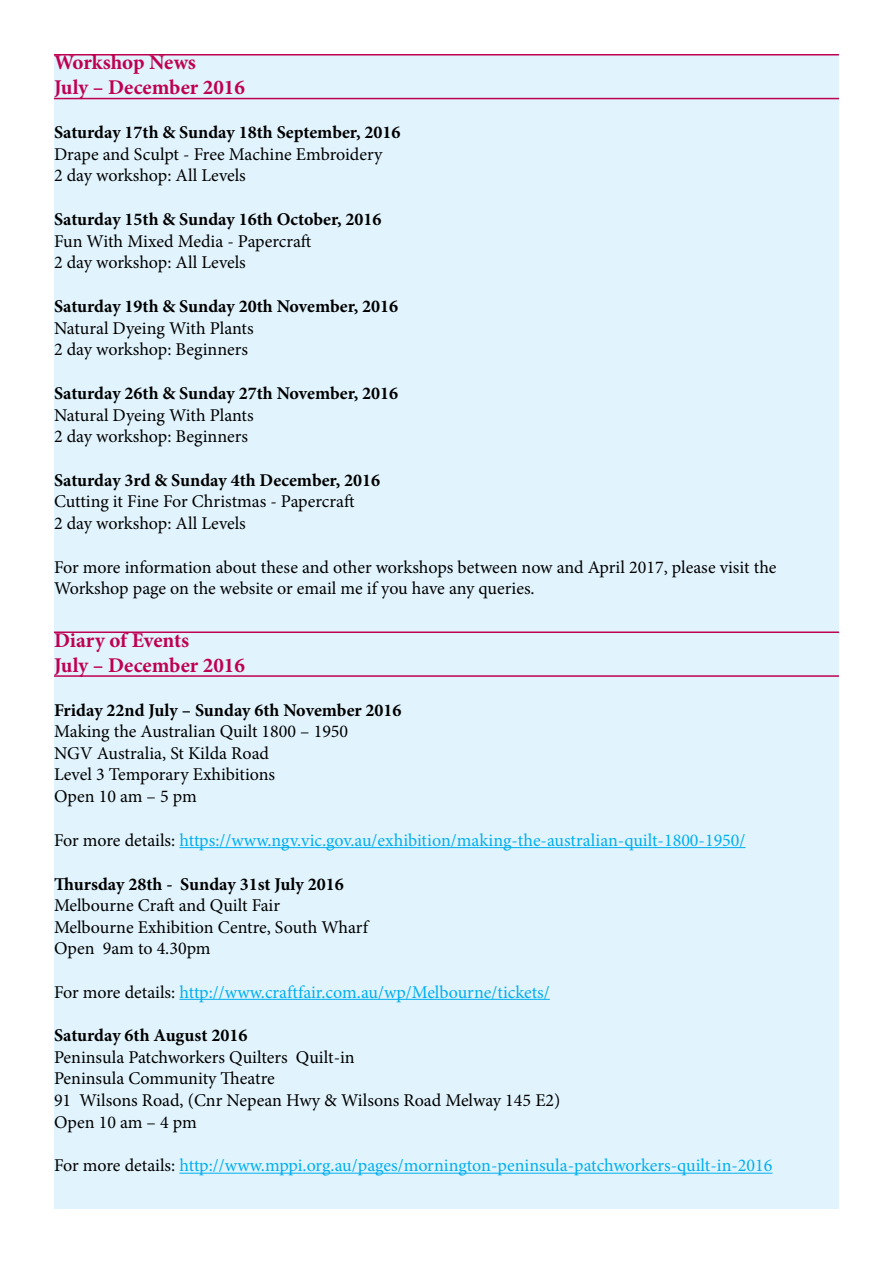
<style>
.page{position:relative;width:893px;height:1263px;background:#fff}
.page>*{position:absolute;margin:0;border:0;box-sizing:border-box;transform-origin:0 0}
.t1{font:700 21px/25.2px "Minion Pro";color:#bf0052}
.t2{font:18px/21.6px "Minion Pro";letter-spacing:-.005em;color:#000}
.t3{font:700 18px "Minion Pro";color:#000}
.t4{font:18px "Minion Pro";letter-spacing:-.005em;color:#00aeef}
.s1{color:#000}
</style>
<div class="page">
<div style="left:54px;top:54px;width:785px;height:577px;background:#e1f4fd"></div>
<div style="left:54px;top:631px;width:785px;height:578px;background:#e1f4fd"></div>
<hr style="left:179px;top:847px;width:566px;height:1px;background:#00aeef">
<hr style="left:179px;top:999px;width:371px;height:1px;background:#00aeef">
<hr style="left:179px;top:1173px;width:593px;height:1px;background:#00aeef">
<hr style="left:54px;top:631px;width:785px;height:2px;background:#bf0052">
<hr style="left:54px;top:675px;width:785px;height:2px;background:#bf0052">
<hr style="left:54px;top:54px;width:785px;height:2px;background:#bf0052">
<hr style="left:54px;top:98px;width:785px;height:1px;background:#bf0052">
<p class="t1" style="left:54px;top:50px;width:192px">Workshop News<br>July – December 2016</p>
<p class="t3" style="left:54px;top:120px;width:348px">Saturday 17th &amp; Sunday 18th September, 2016</p>
<p class="t2" style="left:54px;top:143px;width:330px">Drape and Sculpt - Free Machine Embroidery<br>2 day workshop: All Levels</p>
<p class="t3" style="left:54px;top:207px;width:329px">Saturday 15th &amp; Sunday 16th October, 2016</p>
<p class="t2" style="left:54px;top:230px;width:259px">Fun With Mixed Media - Papercraft<br>2 day workshop: All Levels</p>
<p class="t3" style="left:54px;top:294px;width:346px">Saturday 19th &amp; Sunday 20th November, 2016</p>
<p class="t2" style="left:54px;top:317px;width:201px">Natural Dyeing With Plants<br>2 day workshop: Beginners</p>
<p class="t3" style="left:54px;top:380px;width:346px">Saturday 26th &amp; Sunday 27th November, 2016</p>
<p class="t2" style="left:54px;top:404px;width:201px">Natural Dyeing With Plants<br>2 day workshop: Beginners</p>
<p class="t3" style="left:54px;top:467px;width:328px">Saturday 3rd &amp; Sunday 4th December, 2016</p>
<p class="t2" style="left:54px;top:491px;width:302px">Cutting it Fine For Christmas - Papercraft<br>2 day workshop: All Levels</p>
<p class="t2" style="left:54px;top:556px;width:724px">For more information about these and other workshops between now and April 2017, please visit the<br>Workshop page on the website or email me if you have any queries.</p>
<p class="t1" style="left:54px;top:627px;width:192px">Diary of Events<br>July – December 2016</p>
<p class="t3" style="left:54px;top:697px;width:349px">Friday 22nd July – Sunday 6th November 2016</p>
<p class="t2" style="left:54px;top:721px;width:296px">Making the Australian Quilt 1800 – 1950<br>NGV Australia, St Kilda Road<br>Level 3 Temporary Exhibitions<br>Open 10 am – 5 pm</p>
<p class="t4" style="left:54px;top:828px;width:693px"><span class="s1">For more details:</span> https://www.ngv.vic.gov.au/exhibition/making-the-australian-quilt-1800-1950/</p>
<p class="t3" style="left:54px;top:871px;width:291px">Thursday 28th - Sunday 31st July 2016</p>
<p class="t2" style="left:54px;top:895px;width:316px">Melbourne Craft and Quilt Fair<br>Melbourne Exhibition Centre, South Wharf<br>Open 9am to 4.30pm</p>
<p class="t4" style="left:54px;top:980px;width:497px"><span class="s1">For more details:</span> http://www.craftfair.com.au/wp/Melbourne/tickets/</p>
<p class="t3" style="left:54px;top:1023px;width:195px">Saturday 6th August 2016</p>
<p class="t2" style="left:54px;top:1046px;width:508px">Peninsula Patchworkers Quilters Quilt-in<br>Peninsula Community Theatre<br>91 Wilsons Road, (Cnr Nepean Hwy &amp; Wilsons Road Melway 145 E2)<br>Open 10 am – 4 pm</p>
<p class="t4" style="left:54px;top:1153px;width:720px"><span class="s1">For more details:</span> http://www.mppi.org.au/pages/mornington-peninsula-patchworkers-quilt-in-2016</p>
</div>
